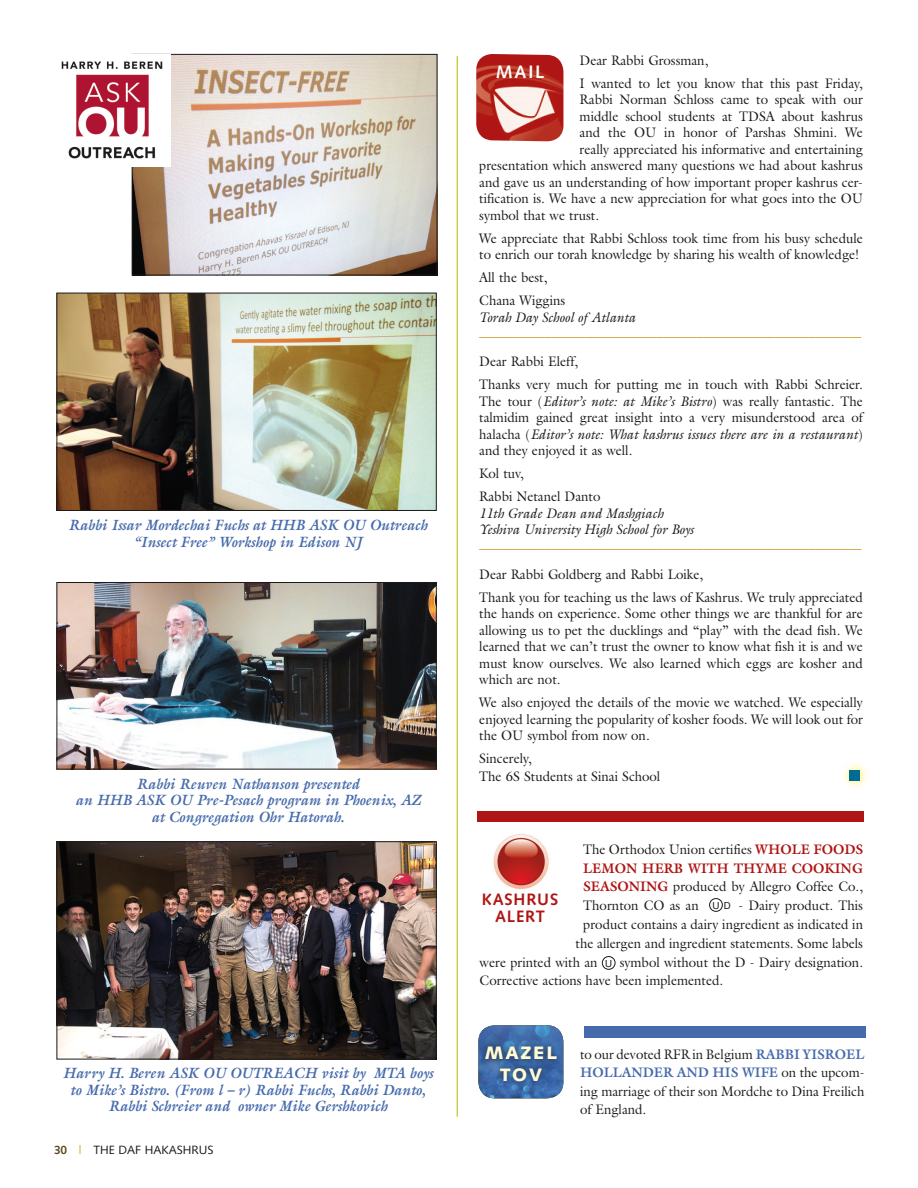
<style>
.page{position:relative;width:918px;height:1188px;background:#fff}
.page>*{position:absolute;margin:0;border:0;box-sizing:border-box;transform-origin:0 0}
.t1{font:900 18px/21.6px "Syntax";letter-spacing:.1em;color:#fffbd6;text-align:center}
.t2{font:700 18px "Syntax";color:#fff}
.t3{font:700 16.5px/16.5px "Syntax";letter-spacing:.05em;color:#af1514;text-align:center}
.t4{font:italic 700 15px/16.5px "Galliard";color:#466bac;text-align:center;scale:.95 1}
.t5{font:13.8px/16.5px "Galliard";color:#1c1b1a;scale:.95 1}
.t6{font:13.8px "Galliard";color:#c78b00;scale:.95 1}
.t7{font:italic 13.8px/16.5px "Galliard";color:#1c1b1a;scale:.95 1}
.t8{font:700 13.8px "Galliard";color:#af1514;scale:.95 1}
.t9{font:12px "Syntax";color:#1c1b1a}
.s1{font-weight:700;color:#5d491d}
.s2{color:#b2ba00}
.s3{font-style:italic}
.s4{font-weight:700;color:#af1514}
.s5{font-family:"Helvetica Neue";font-size:9.75px}
.s6{font-weight:700;color:#466bac}
</style>
<div class="page">
<img style="left:59px;top:295px;width:376px;height:214px">
<div style="left:57px;top:293px;width:380px;height:218px;border:1px solid #1c1b1a"></div>
<img style="left:59px;top:584px;width:376px;height:184px">
<div style="left:57px;top:582px;width:380px;height:188px;border:1px solid #1c1b1a"></div>
<img style="left:59px;top:843px;width:376px;height:214px">
<div style="left:57px;top:841px;width:380px;height:218px;border:1px solid #1c1b1a"></div>
<img style="left:134px;top:56px;width:301px;height:217px">
<div style="left:132px;top:54px;width:305px;height:221px;border:1px solid #1c1b1a"></div>
<div style="left:840px;top:761px;width:30px;height:30px;background:#ffed00;opacity:.75"></div>
<div style="left:850px;top:770px;width:10px;height:11px;background:#006c92"></div>
<hr style="left:457px;top:56px;width:1px;height:1061px;background:#b2ba00">
<img style="left:476px;top:54px;width:87px;height:88px">
<div style="left:709px;top:898px;width:14px;height:14px;border:1px solid #1c1b1a;border-radius:50%"></div>
<div style="left:602px;top:956px;width:13px;height:14px;border:1px solid #1c1b1a;border-radius:50%"></div>
<div style="left:478px;top:812px;width:386px;height:10px;background:#af1514"></div>
<div style="left:584px;top:1026px;width:282px;height:12px;background:#466bac"></div>
<img style="left:478px;top:1025px;width:85px;height:73px">
<div style="left:480px;top:1040px;width:83px;height:47px;background:#1c1b1a;opacity:.75"></div>
<div style="left:54px;top:54px;width:117px;height:112px;background:#fff"></div>
<img style="left:62px;top:61px;width:101px;height:98px">
<img style="left:493px;top:834px;width:56px;height:56px">
<p class="t4" style="left:69px;top:517px;width:379px">Rabbi Issar Mordechai Fuchs at HHB ASK OU Outreach “Insect Free” Workshop in Edison NJ</p>
<p class="t4" style="left:76px;top:775px;width:364px">Rabbi Reuven Nathanson presented<br>an HHB ASK OU Pre-Pesach program in Phoenix, AZ at Congregation Ohr Hatorah.</p>
<p class="t4" style="left:63px;top:1065px;width:391px">Harry H. Beren ASK OU OUTREACH visit by MTA boys to Mike’s Bistro. (From l – r) Rabbi Fuchs, Rabbi Danto,<br>Rabbi Schreier and owner Mike Gershkovich</p>
<p class="t9" style="left:54px;top:1142px;width:161px"><span class="s1">30</span> <span class="s2">|</span> THE DAF HAKASHRUS</p>
<p class="t5" style="left:580px;top:49px;width:300px;line-height:23px">Dear Rabbi Grossman,<br>I wanted to let you know that this past Friday,</p>
<p class="t5" style="left:580px;top:91px;width:300px">Rabbi Norman Schloss came to speak with our</p>
<p class="t5" style="left:580px;top:108px;width:300px">middle school students at TDSA about kashrus</p>
<p class="t5" style="left:580px;top:124px;width:300px">and the OU in honor of Parshas Shmini. We</p>
<p class="t5" style="left:580px;top:141px;width:300px">really appreciated his informative and entertaining</p>
<p class="t5" style="left:479px;top:157px;width:405px">presentation which answered many questions we had about kashrus</p>
<p class="t5" style="left:479px;top:174px;width:405px">and gave us an understanding of how important proper kashrus cer-</p>
<p class="t5" style="left:479px;top:190px;width:405px">tification is. We have a new appreciation for what goes into the OU</p>
<p class="t5" style="left:479px;top:207px;width:128px">symbol that we trust.</p>
<p class="t5" style="left:479px;top:230px;width:405px">We appreciate that Rabbi Schloss took time from his busy schedule to enrich our torah knowledge by sharing his wealth of knowledge!</p>
<p class="t5" style="left:479px;top:266px;width:92px;line-height:23px">All the best,<br>Chana Wiggins</p>
<p class="t7" style="left:479px;top:309px;width:166px">Torah Day School of Atlanta</p>
<p class="t6" style="left:479px;top:322px;width:404px">__________________________________________________________</p>
<p class="t5" style="left:479px;top:350px;width:405px;line-height:23px">Dear Rabbi Eleff,<br>Thanks very much for putting me in touch with Rabbi Schreier.</p>
<p class="t5" style="left:479px;top:393px;width:405px;text-align:justify">The tour (<span class="s3">Editor’s note: at Mike’s Bistro</span>) was really fantastic. The talmidim gained great insight into a very misunderstood area of halacha (<span class="s3">Editor’s note: What kashrus issues there are in a restaurant</span>) and they enjoyed it as well.</p>
<p class="t5" style="left:479px;top:462px;width:129px;line-height:23px">Kol tuv,<br>Rabbi Netanel Danto</p>
<p class="t7" style="left:479px;top:505px;width:227px">11th Grade Dean and Mashgiach<br>Yeshiva University High School for Boys</p>
<p class="t6" style="left:479px;top:535px;width:404px">__________________________________________________________</p>
<p class="t5" style="left:479px;top:562px;width:405px;line-height:23px">Dear Rabbi Goldberg and Rabbi Loike,<br>Thank you for teaching us the laws of Kashrus. We truly appreciated</p>
<p class="t5" style="left:479px;top:605px;width:405px;text-align:justify">the hands on experience. Some other things we are thankful for are allowing us to pet the ducklings and “play” with the dead fish. We learned that we can’t trust the owner to know what fish it is and we must know ourselves. We also learned which eggs are kosher and which are not.</p>
<p class="t5" style="left:479px;top:694px;width:405px;text-align:justify">We also enjoyed the details of the movie we watched. We especially enjoyed learning the popularity of kosher foods. We will look out for the OU symbol from now on.</p>
<p class="t5" style="left:479px;top:749px;width:192px;line-height:18px">Sincerely,<br>The 6S Students at Sinai School</p>
<h1 class="t2" style="left:496px;top:61px;width:50px">MAIL</h1>
<p class="t5" style="left:583px;top:841px;width:296px">The Orthodox Union certifies <span class="s4">WHOLE FOODS</span></p>
<p class="t8" style="left:583px;top:859px;width:296px">LEMON HERB WITH THYME COOKING</p>
<p class="t5" style="left:583px;top:878px;width:296px"><span class="s4">SEASONING</span> produced by Allegro Coffee Co.,</p>
<p class="t5" style="left:583px;top:897px;width:296px">Thornton CO as an <span class="s5">U D</span> - Dairy product. This</p>
<p class="t5" style="left:583px;top:916px;width:296px">product contains a dairy ingredient as indicated in</p>
<p class="t5" style="left:576px;top:935px;width:304px">the allergen and ingredient statements. Some labels</p>
<p class="t5" style="left:480px;top:954px;width:405px">were printed with an <span class="s5">U</span> symbol without the D - Dairy designation.</p>
<p class="t5" style="left:480px;top:972px;width:258px">Corrective actions have been implemented.</p>
<p class="t3" style="left:482px;top:892px;width:78px">KASHRUS<br>ALERT</p>
<h1 class="t1" style="left:485px;top:1042px;width:74px">maZEL<br>TOV</h1>
<p class="t5" style="left:580px;top:1045px;width:301px;line-height:18.3px;text-align:justify">to our devoted RFR in Belgium <span class="s6">RABBI YISROEL HOLLANDER AND HIS WIFE</span> on the upcom&shy;ing marriage of their son Mordche to Dina Freilich of England.</p>
</div>
